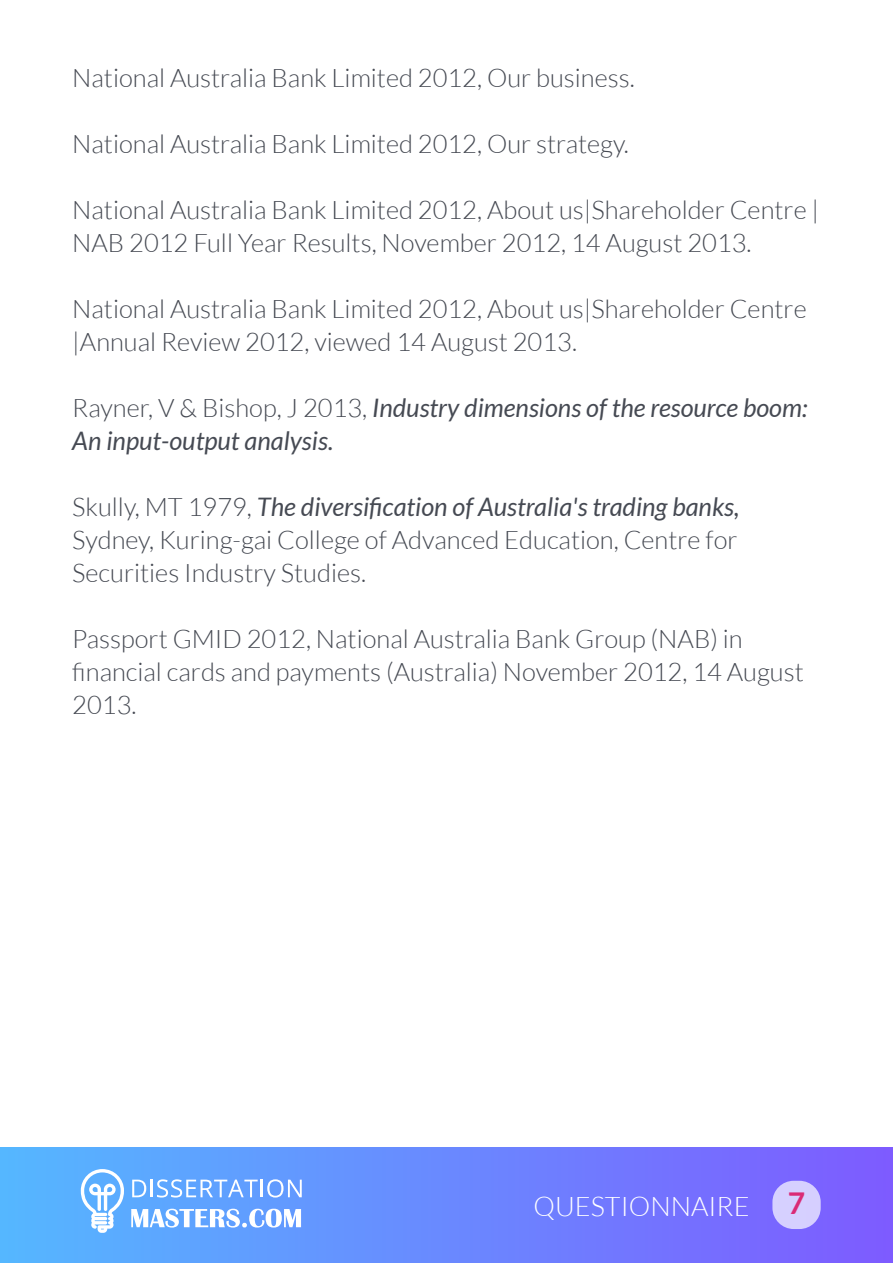
<style>
.page{position:relative;width:893px;height:1263px;background:#fff}
.page>*{position:absolute;margin:0;border:0;box-sizing:border-box;transform-origin:0 0}
.t1{font:700 30px "Lato";color:#da2a76}
.t2{font:300 27px "Lato";color:#fff}
.t3{font:300 25.5px/33px "Lato";color:#464a53}
.t4{font:italic 25.5px/33px "Lato";color:#464a53}
.s1{font-weight:300;font-style:normal}
.s2{font-weight:400;font-style:italic}
</style>
<div class="page">
<div style="left:0;top:1147px;width:893px;height:115px;background:linear-gradient(to right,#55b7ff,#7e5bff)"></div>
<div style="left:772px;top:1181px;width:49px;height:48px;background:#d6d0ff;border-radius:21px"></div>
<svg style="left:81px;top:1169px;width:43px;height:64px"></svg>
<svg style="left:132px;top:1179px;width:170px;height:18px"></svg>
<svg style="left:131px;top:1209px;width:170px;height:18px"></svg>
<p class="t3" style="left:72px;top:61px;width:564px">National Australia Bank Limited 2012, Our business.</p>
<p class="t3" style="left:72px;top:127px;width:558px">National Australia Bank Limited 2012, Our strategy.</p>
<p class="t3" style="left:72px;top:193px;width:748px">National Australia Bank Limited 2012, About us|Shareholder Centre |<br>NAB 2012 Full Year Results, November 2012, 14 August 2013.</p>
<p class="t3" style="left:72px;top:292px;width:736px">National Australia Bank Limited 2012, About us|Shareholder Centre |Annual Review 2012, viewed 14 August 2013.</p>
<p class="t4" style="left:72px;top:392px;width:737px"><span class="s1">Rayner, V &amp; Bishop, J 2013,</span> Industry dimensions of the resource boom:<br>An input-output analysis.</p>
<p class="t3" style="left:72px;top:490px;width:669px;text-align:justify">Skully, MT 1979, <span class="s2">The diversification of Australia's trading banks, </span>Sydney, Kuring-gai College of Advanced Education, Centre for Securities Industry Studies.</p>
<p class="t3" style="left:72px;top:622px;width:733px">Passport GMID 2012, National Australia Bank Group (NAB) in financial cards and payments (Australia) November 2012, 14 August<br>2013.</p>
<p class="t2" style="left:534px;top:1192px;width:217px">QUESTIONNAIRE</p>
<p class="t1" style="left:788px;top:1185px;width:19px">7</p>
</div>
